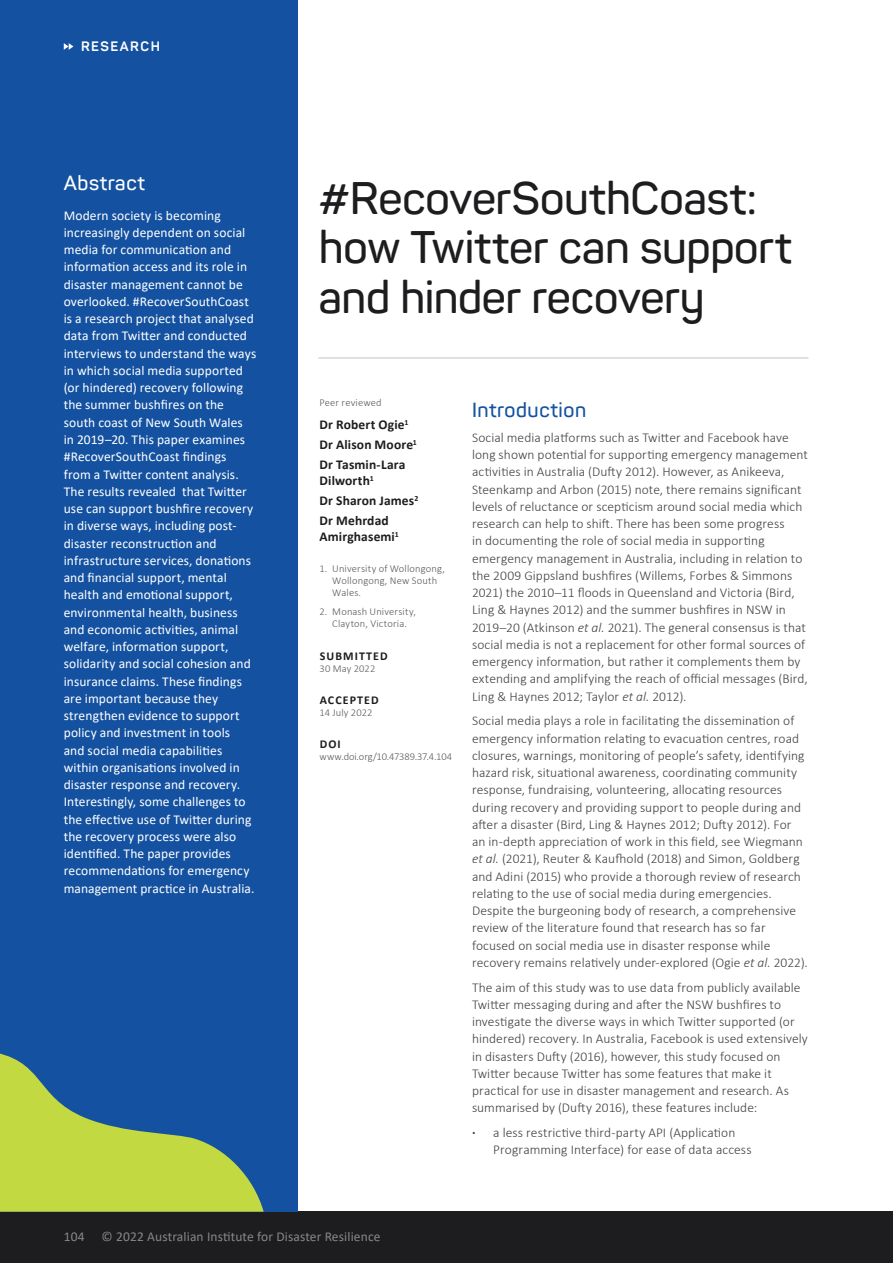
<style>
.page{position:relative;width:893px;height:1263px;background:#fff}
.page>*{position:absolute;margin:0;border:0;box-sizing:border-box;transform-origin:0 0}
.t1{font:600 45px/49.5px "Panton";letter-spacing:-.01em;color:#1d1d1f}
.t2{font:600 20.25px "Panton";letter-spacing:.03em;color:#1452a1}
.t3{font:600 20.25px "Panton";letter-spacing:.03em;color:#fff}
.t4{font:300 13.5px/17.2px "Calibri";letter-spacing:.005em;color:#414042}
.t5{font:13.5px/17.2px "Calibri";letter-spacing:.005em;color:#fff}
.t6{font:700 13.5px/19.6px "Calibri";letter-spacing:.01em;color:#1d1d1f}
.t7{font:13.5px "Calibri";letter-spacing:.01em;color:#868788}
.t8{font:700 13.5px "Panton";letter-spacing:.11em;color:#fff}
.t9{font:700 12px "Calibri";letter-spacing:.09em;color:#1d1d1f}
.t10{font:300 10.5px/12px "Calibri";letter-spacing:.015em;color:#58595b}
.t11{font:300 10.5px "Calibri";letter-spacing:-.01em;color:#58595b}
.s1{font-style:italic}
.s2{font-weight:700}
</style>
<div class="page">
<div style="left:0;top:0;width:298px;height:81px;background:#1452a1"></div>
<svg style="left:64px;top:43px;width:9px;height:7px"></svg>
<div style="left:0;top:1212px;width:893px;height:51px;background:#1d1d1f"></div>
<div style="left:0;top:81px;width:298px;height:1131px;background:#1452a1"></div>
<svg style="left:0;top:1053px;width:264px;height:159px"></svg>
<hr style="left:319px;top:357px;width:489px;height:2px;background:#d2d8d6">
<p class="t8" style="left:81px;top:38px;width:80px">RESEARCH</p>
<h2 class="t3" style="left:64px;top:170px;width:83px">Abstract</h2>
<p class="t5" style="left:64px;top:206px;width:194px">Modern society is becoming increasingly dependent on social media for communication and information access and its role in disaster management cannot be overlooked. #RecoverSouthCoast is a research project that analysed data from Twitter and conducted interviews to understand the ways in which social media supported (or hindered) recovery following the summer bushfires on the south coast of New South Wales in 2019–20. This paper examines #RecoverSouthCoast findings from a Twitter content analysis.<br>The results revealed that Twitter use can support bushfire recovery in diverse ways, including post&shy;disaster reconstruction and infrastructure services, donations and financial support, mental health and emotional support, environmental health, business and economic activities, animal welfare, information support, solidarity and social cohesion and insurance claims. These findings are important because they strengthen evidence to support policy and investment in tools<br>and social media capabilities within organisations involved in disaster response and recovery.<br>Interestingly, some challenges to the effective use of Twitter during the recovery process were also identified. The paper provides recommendations for emergency management practice in Australia.</p>
<h1 class="t1" style="left:319px;top:173px;width:475px">#RecoverSouthCoast: how Twitter can support and hinder recovery</h1>
<p class="t10" style="left:320px;top:396px;width:64px">Peer reviewed</p>
<p class="t6" style="left:320px;top:415px;width:99px">Dr Robert Ogie<sup>1<br></sup>Dr Alison Moore<sup>1<br></sup>Dr Tasmin-Lara</p>
<p class="t6" style="left:320px;top:471px;width:100px">Dilworth<sup>1<br></sup>Dr Sharon James<sup>2<br></sup>Dr Mehrdad</p>
<p class="t6" style="left:320px;top:527px;width:81px">Amirghasemi<sup>1</sup></p>
<p class="t10" style="left:332px;top:562px;width:114px;text-indent:-13px">1. University of Wollongong,<br>Wollongong, New South<br>Wales.</p>
<p class="t10" style="left:320px;top:605px;width:98px;text-align:center">2. Monash University,<br>Clayton, Victoria.</p>
<p class="t9" style="left:320px;top:647px;width:69px">SUBMITTED</p>
<p class="t10" style="left:320px;top:662px;width:57px">30 May 2022</p>
<p class="t9" style="left:320px;top:691px;width:60px">ACCEPTED</p>
<p class="t10" style="left:320px;top:706px;width:54px">14 July 2022</p>
<p class="t9" style="left:320px;top:736px;width:23px">DOI</p>
<p class="t11" style="left:320px;top:750px;width:134px">www.doi.org/10.47389.37.4.104</p>
<h2 class="t2" style="left:472px;top:398px;width:116px">Introduction</h2>
<p class="t4" style="left:472px;top:429px;width:337px">Social media platforms such as Twitter and Facebook have long shown potential for supporting emergency management activities in Australia (Dufty 2012). However, as Anikeeva, Steenkamp and Arbon (2015) note, there remains significant levels of reluctance or scepticism around social media which research can help to shift. There has been some progress<br>in documenting the role of social media in supporting emergency management in Australia, including in relation to the 2009 Gippsland bushfires (Willems, Forbes &amp; Simmons 2021) the 2010–11 floods in Queensland and Victoria (Bird, Ling &amp; Haynes 2012) and the summer bushfires in NSW in 2019–20 (Atkinson <span class="s1">et al.</span> 2021). The general consensus is that social media is not a replacement for other formal sources of emergency information, but rather it complements them by extending and amplifying the reach of official messages (Bird, Ling &amp; Haynes 2012; Taylor <span class="s1">et al.</span> 2012).</p>
<p class="t4" style="left:472px;top:712px;width:337px">Social media plays a role in facilitating the dissemination of emergency information relating to evacuation centres, road closures, warnings, monitoring of people’s safety, identifying hazard risk, situational awareness, coordinating community response, fundraising, volunteering, allocating resources during recovery and providing support to people during and after a disaster (Bird, Ling &amp; Haynes 2012; Dufty 2012). For an in-depth appreciation of work in this field, see Wiegmann <span class="s1">et al.</span> (2021), Reuter &amp; Kaufhold (2018) and Simon, Goldberg and Adini (2015) who provide a thorough review of research relating to the use of social media during emergencies.<br>Despite the burgeoning body of research, a comprehensive review of the literature found that research has so far focused on social media use in disaster response while recovery remains relatively under-explored (Ogie <span class="s1">et al.</span> 2022).</p>
<p class="t4" style="left:472px;top:978px;width:337px">The aim of this study was to use data from publicly available Twitter messaging during and after the NSW bushfires to investigate the diverse ways in which Twitter supported (or hindered) recovery. In Australia, Facebook is used extensively in disasters Dufty (2016), however, this study focused on Twitter because Twitter has some features that make it practical for use in disaster management and research. As summarised by (Dufty 2016), these features include:</p>
<p class="t4" style="left:493px;top:1124px;width:260px;text-indent:-21px"><span class="s2">·</span> a less restrictive third-party API (Application<br>Programming Interface) for ease of data access</p>
<p class="t7" style="left:64px;top:1227px;width:22px">104</p>
<p class="t7" style="left:102px;top:1227px;width:280px">© 2022 Australian Institute for Disaster Resilience</p>
</div>
